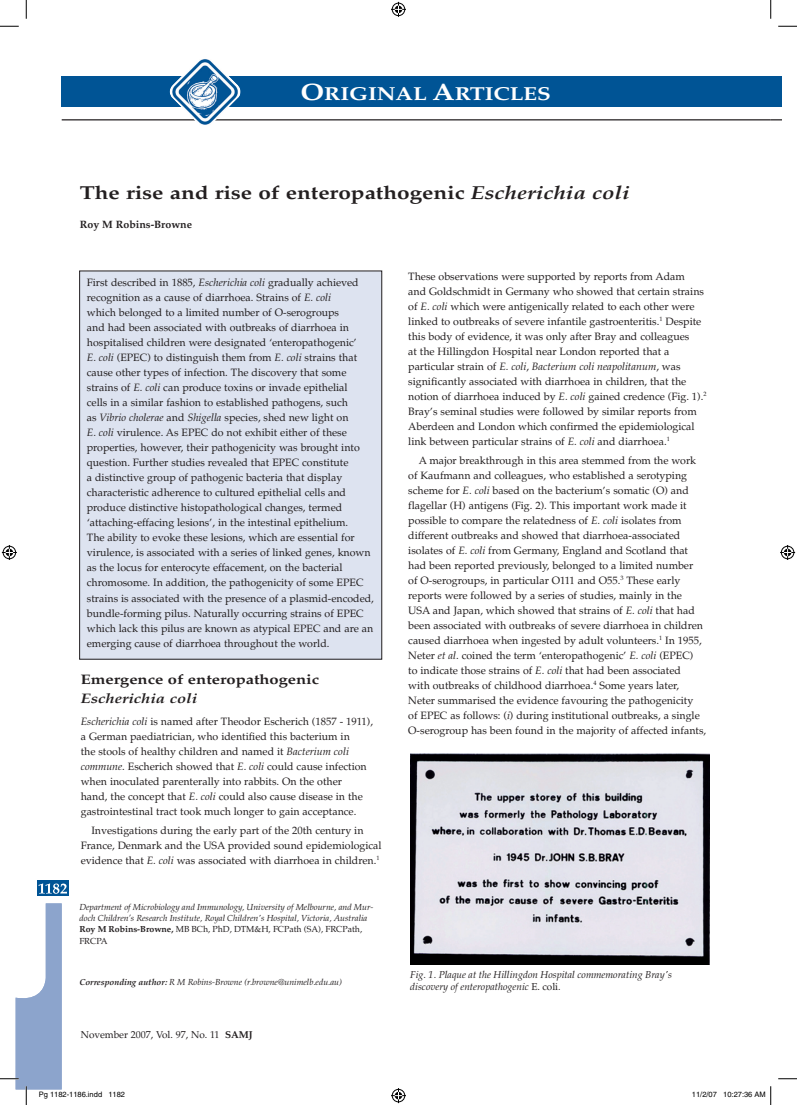
<style>
.page{position:relative;width:797px;height:1105px;background:#fff}
.page>*{position:absolute;margin:0;border:0;box-sizing:border-box;transform-origin:0 0}
.t1{font:700 18.75px "Palatino";color:#231f20;scale:1.2 1}
.t2{font:700 18.75px "Palatino";color:#fff;scale:1.2 1}
.t3{font:700 13.75px "Palatino";color:#231f20;scale:1.2 1}
.t4{font:italic 700 13.75px "Palatino";color:#231f20;scale:1.2 1}
.t5{font:10.62px/15px "Palatino";color:#231f20}
.t6{font:700 10.62px "Palatino";color:#231f20}
.t7{font:italic 10px/11.2px "Palatino";color:#231f20}
.t8{font:10px "Palatino";color:#231f20}
.t9{font:italic 8.75px/11.2px "Palatino";color:#231f20}
.t10{font:7.5px "Helvetica";color:#000}
.s1{font-size:23.75px}
.s2{font-style:italic}
.s3{font-weight:700;font-style:normal}
.s4{font-style:normal}
.s5{font-weight:700}
</style>
<div class="page">
<div style="left:62px;top:77px;width:708px;height:30px;background:#005495"></div>
<hr style="left:62px;top:119px;width:708px;height:1px;background:#231f20">
<img style="left:169px;top:59px;width:71px;height:66px">
<div style="left:770px;top:77px;width:11px;height:30px;background:#005495"></div>
<div style="left:38px;top:880px;width:31px;height:16px;background:#005495"></div>
<div style="left:80px;top:271px;width:302px;height:388px;background:#dde3f0"></div>
<div style="left:79px;top:271px;width:303px;height:388px;border:1px solid #231f20"></div>
<img style="left:410px;top:753px;width:300px;height:212px">
<svg style="left:38px;top:883px;width:29px;height:11px"></svg>
<svg style="left:0;top:25px;width:19px;height:2px"></svg>
<svg style="left:778px;top:25px;width:19px;height:2px"></svg>
<svg style="left:778px;top:1078px;width:19px;height:1px"></svg>
<svg style="left:25px;top:0;width:2px;height:19px"></svg>
<svg style="left:770px;top:0;width:1px;height:19px"></svg>
<svg style="left:391px;top:2px;width:15px;height:15px"></svg>
<svg style="left:391px;top:1088px;width:15px;height:15px"></svg>
<svg style="left:2px;top:545px;width:15px;height:15px"></svg>
<svg style="left:780px;top:545px;width:15px;height:15px"></svg>
<svg style="left:0;top:903px;width:62px;height:202px"></svg>
<svg style="left:770px;top:1086px;width:1px;height:19px"></svg>
<h1 class="t2" style="left:300px;top:82px;width:210px"><span class="s1">O</span>RIGINAL <span class="s1">A</span>RTICLES</h1>
<h1 class="t1" style="left:80px;top:181px;width:459px">The rise and rise of enteropathogenic <span class="s2">Escherichia coli</span></h1>
<p class="t6" style="left:80px;top:218px;width:114px">Roy M Robins-Browne</p>
<p class="t5" style="left:87px;top:276px;width:288px">First described in 1885, <span class="s2">Escherichia coli</span> gradually achieved recognition as a cause of diarrhoea. Strains of <span class="s2">E. coli<br></span>which belonged to a limited number of O-serogroups<br>and had been associated with outbreaks of diarrhoea in hospitalised children were designated ‘enteropathogenic’<br><span class="s2">E. coli</span> (EPEC) to distinguish them from <span class="s2">E. coli</span> strains that cause other types of infection. The discovery that some strains of <span class="s2">E. coli</span> can produce toxins or invade epithelial<br>cells in a similar fashion to established pathogens, such<br>as <span class="s2">Vibrio cholerae</span> and <span class="s2">Shigella</span> species, shed new light on<br><span class="s2">E. coli</span> virulence. As EPEC do not exhibit either of these properties, however, their pathogenicity was brought into question. Further studies revealed that EPEC constitute<br>a distinctive group of pathogenic bacteria that display characteristic adherence to cultured epithelial cells and produce distinctive histopathological changes, termed ‘attaching-effacing lesions’, in the intestinal epithelium.<br>The ability to evoke these lesions, which are essential for virulence, is associated with a series of linked genes, known as the locus for enterocyte effacement, on the bacterial chromosome. In addition, the pathogenicity of some EPEC strains is associated with the presence of a plasmid-encoded, bundle-forming pilus. Naturally occurring strains of EPEC which lack this pilus are known as atypical EPEC and are an emerging cause of diarrhoea throughout the world.</p>
<p class="t3" style="left:81px;top:671px;width:200px">Emergence of enteropathogenic</p>
<p class="t4" style="left:81px;top:690px;width:98px">Escherichia coli</p>
<p class="t5" style="left:81px;top:714px;width:294px"><span class="s2">Escherichia coli</span> is named after Theodor Escherich (1857 - 1911), a German paediatrician, who identified this bacterium in<br>the stools of healthy children and named it <span class="s2">Bacterium coli commune</span>. Escherich showed that <span class="s2">E. coli</span> could cause infection when inoculated parenterally into rabbits. On the other<br>hand, the concept that <span class="s2">E. coli</span> could also cause disease in the gastrointestinal tract took much longer to gain acceptance.</p>
<p class="t5" style="left:81px;top:823px;width:302px;text-indent:11px">Investigations during the early part of the 20th century in<br>France, Denmark and the USA provided sound epidemiological evidence that <span class="s2">E. coli</span> was associated with diarrhoea in children.<sup>1</sup></p>
<p class="t9" style="left:79px;top:901px;width:295px">Department of Microbiology and Immunology, University of Melbourne, and Mur&shy;doch Children’s Research Institute, Royal Children's Hospital, Victoria, Australia <span class="s3">Roy M Robins-Browne,</span> <span class="s4">MB BCh, PhD, DTM&amp;H, FCPath (SA), FRCPath, FRCPA</span></p>
<p class="t5" style="left:408px;top:269px;width:300px">These observations were supported by reports from Adam<br>and Goldschmidt in Germany who showed that certain strains of <span class="s2">E. coli</span> which were antigenically related to each other were linked to outbreaks of severe infantile gastroenteritis.<sup>1</sup> Despite this body of evidence, it was only after Bray and colleagues<br>at the Hillingdon Hospital near London reported that a particular strain of <span class="s2">E. coli</span>, <span class="s2">Bacterium coli neapolitanum</span>, was significantly associated with diarrhoea in children, that the notion of diarrhoea induced by <span class="s2">E. coli</span> gained credence (Fig. 1).<sup>2<br></sup>Bray’s seminal studies were followed by similar reports from Aberdeen and London which confirmed the epidemiological link between particular strains of <span class="s2">E. coli</span> and diarrhoea.<sup>1</sup></p>
<p class="t5" style="left:408px;top:453px;width:299px;text-indent:11px">A major breakthrough in this area stemmed from the work of Kaufmann and colleagues, who established a serotyping scheme for <span class="s2">E. coli</span> based on the bacterium’s somatic (O) and flagellar (H) antigens (Fig. 2). This important work made it possible to compare the relatedness of <span class="s2">E. coli</span> isolates from different outbreaks and showed that diarrhoea-associated isolates of <span class="s2">E. coli</span> from Germany, England and Scotland that had been reported previously, belonged to a limited number<br>of O-serogroups, in particular O111 and O55.<sup>3</sup> These early reports were followed by a series of studies, mainly in the USA and Japan, which showed that strains of <span class="s2">E. coli</span> that had been associated with outbreaks of severe diarrhoea in children caused diarrhoea when ingested by adult volunteers.<sup>1</sup> In 1955, Neter <span class="s2">et al</span>. coined the term ‘enteropathogenic’ <span class="s2">E. coli</span> (EPEC)<br>to indicate those strains of <span class="s2">E. coli</span> that had been associated<br>with outbreaks of childhood diarrhoea.<sup>4</sup> Some years later, Neter summarised the evidence favouring the pathogenicity<br>of EPEC as follows: (<span class="s2">i</span>) during institutional outbreaks, a single O-serogroup has been found in the majority of affected infants,</p>
<p class="t9" style="left:79px;top:976px;width:264px"><span class="s5">Corresponding author:</span> R M Robins-Browne (r.browne@unimelb.edu.au)</p>
<p class="t7" style="left:410px;top:969px;width:263px">Fig. 1. Plaque at the Hillingdon Hospital commemorating Bray's discovery of enteropathogenic <span class="s4">E. coli</span>.</p>
<p class="t8" style="left:81px;top:1029px;width:174px">November 2007, Vol. 97, No. 11 <span class="s5">SAMJ</span></p>
<p class="t10" style="left:39px;top:1090px;width:88px">Pg 1182-1186.indd 1182</p>
<p class="t10" style="left:692px;top:1090px;width:75px">11/2/07 10:27:36 AM</p>
</div>
